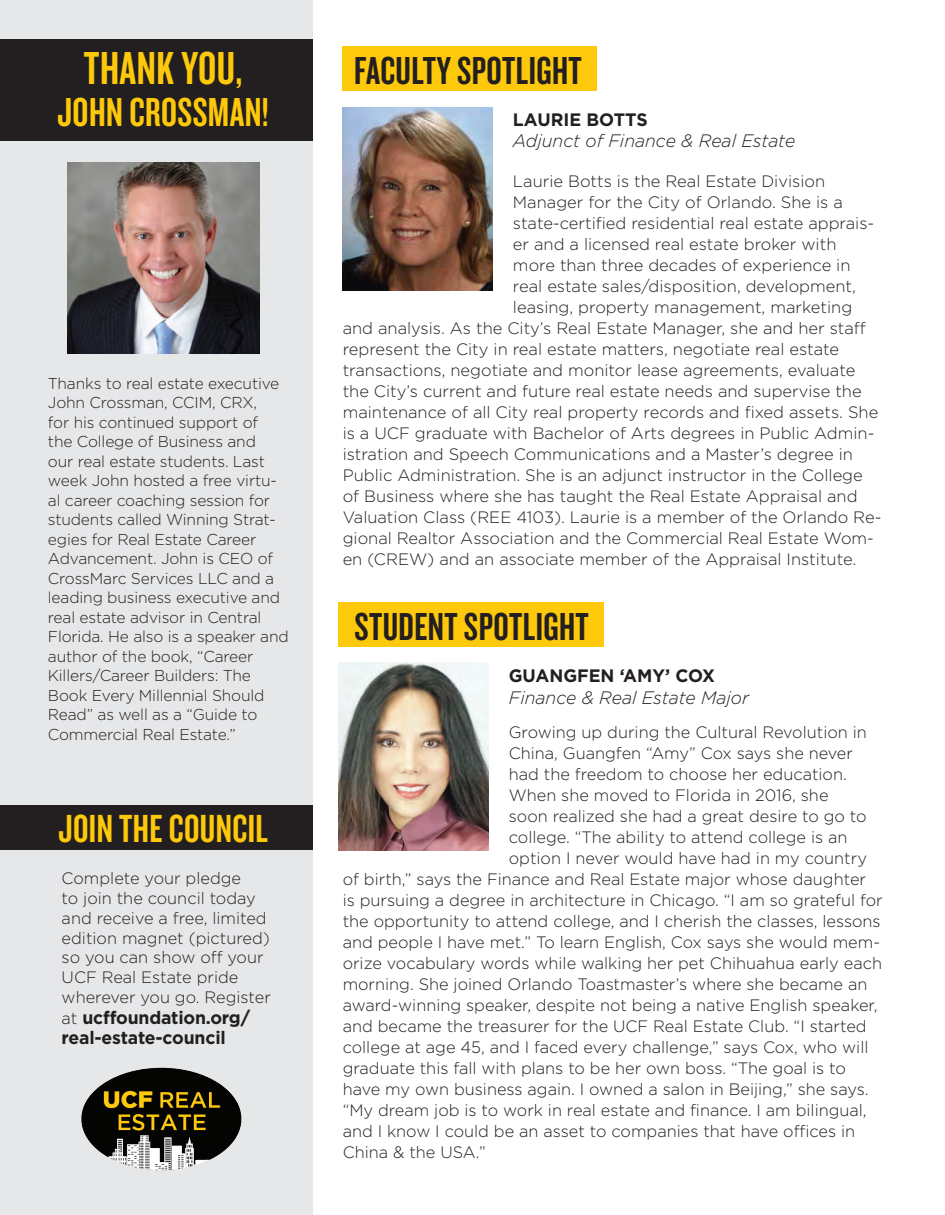
<style>
.page{position:relative;width:945px;height:1215px;background:#fff}
.page>*{position:absolute;margin:0;border:0;box-sizing:border-box;transform-origin:0 0}
.t1{font:48px "Knockout HTF48 Featherweight";letter-spacing:.01em;color:#fec80b}
.t2{font:42px "Knockout HTF48 Featherweight";letter-spacing:.01em;color:#fec80b}
.t3{font:40.65px "Knockout HTF48 Featherweight";letter-spacing:.01em;color:#fec80b}
.t4{font:40.5px "Knockout HTF48 Featherweight";letter-spacing:.01em;color:#231f20}
.t5{font:700 18px/19.5px "Gotham";letter-spacing:-.01em;color:#231f20}
.t6{font:italic 300 18px "Gotham";color:#231f20}
.t7{font:300 16.5px/19.8px "Gotham";color:#231f20}
.t8{font:300 15.75px/19.5px "Gotham";letter-spacing:-.01em;color:#231f20}
.s1{font-weight:300;font-size:16.5px}
</style>
<div class="page">
<div style="left:0;top:0;width:313px;height:1215px;background:#e6e7e9"></div>
<div style="left:0;top:39px;width:313px;height:101px;background:#231f20"></div>
<div style="left:338px;top:603px;width:266px;height:44px;background:#fec80b"></div>
<img style="left:81px;top:1067px;width:161px;height:104px">
<img style="left:338px;top:662px;width:151px;height:188px">
<div style="left:0;top:806px;width:313px;height:44px;background:#231f20"></div>
<div style="left:343px;top:46px;width:254px;height:45px;background:#fec80b"></div>
<img style="left:343px;top:107px;width:150px;height:183px">
<img style="left:68px;top:162px;width:192px;height:192px">
<h1 class="t1" style="left:84px;top:44px;width:160px">THANK YOU,</h1>
<h2 class="t2" style="left:58px;top:91px;width:213px">JOHN CROSSMAN!</h2>
<p class="t8" style="left:48px;top:373px;width:242px">Thanks to real estate executive<br>John Crossman, CCIM, CRX,<br>for his continued support of<br>the College of Business and<br>our real estate students. Last week John hosted a free virtu&shy;al career coaching session for students called Winning Strat&shy;egies for Real Estate Career<br>Advancement. John is CEO of<br>CrossMarc Services LLC and a leading business executive and real estate advisor in Central<br>Florida. He also is a speaker and author of the book, “Career<br>Killers/Career Builders: The<br>Book Every Millennial Should<br>Read” as well as a “Guide to<br>Commercial Real Estate.”</p>
<h3 class="t3" style="left:58px;top:808px;width:211px">JOIN THE COUNCIL</h3>
<p class="t7" style="left:62px;top:868px;width:211px">Complete your pledge<br>to join the council today and receive a free, limited edition magnet (pictured) so you can show off your<br>UCF Real Estate pride wherever you go. Register</p>
<p class="t5" style="left:62px;top:1008px;width:190px"><span class="s1">at</span> ucffoundation.org/ real-estate-council</p>
<h3 class="t4" style="left:354px;top:50px;width:229px">FACULTY SPOTLIGHT</h3>
<p class="t5" style="left:513px;top:109px;width:136px">LAURIE BOTTS</p>
<p class="t6" style="left:513px;top:129px;width:284px">Adjunct of Finance &amp; Real Estate</p>
<p class="t7" style="left:513px;top:171px;width:314px">Laurie Botts is the Real Estate Division</p>
<p class="t7" style="left:513px;top:192px;width:331px">Manager for the City of Orlando. She is a</p>
<p class="t7" style="left:513px;top:213px;width:363px">state-certified residential real estate apprais-</p>
<p class="t7" style="left:513px;top:234px;width:325px">er and a licensed real estate broker with</p>
<p class="t7" style="left:513px;top:255px;width:339px">more than three decades of experience in</p>
<p class="t7" style="left:513px;top:276px;width:344px">real estate sales/disposition, development,</p>
<p class="t7" style="left:513px;top:297px;width:341px">leasing, property management, marketing</p>
<p class="t7" style="left:343px;top:318px;width:525px">and analysis. As the City’s Real Estate Manager, she and her staff</p>
<p class="t7" style="left:343px;top:339px;width:498px">represent the City in real estate matters, negotiate real estate</p>
<p class="t7" style="left:343px;top:360px;width:514px">transactions, negotiate and monitor lease agreements, evaluate</p>
<p class="t7" style="left:343px;top:381px;width:521px">the City’s current and future real estate needs and supervise the</p>
<p class="t7" style="left:343px;top:402px;width:537px">maintenance of all City real property records and fixed assets. She</p>
<p class="t7" style="left:343px;top:423px;width:533px">is a UCF graduate with Bachelor of Arts degrees in Public Admin-</p>
<p class="t7" style="left:343px;top:444px;width:512px">istration and Speech Communications and a Master’s degree in</p>
<p class="t7" style="left:343px;top:465px;width:522px">Public Administration. She is an adjunct instructor in the College</p>
<p class="t7" style="left:343px;top:486px;width:516px">of Business where she has taught the Real Estate Appraisal and</p>
<p class="t7" style="left:343px;top:507px;width:540px">Valuation Class (REE 4103). Laurie is a member of the Orlando Re-</p>
<p class="t7" style="left:343px;top:528px;width:533px">gional Realtor Association and the Commercial Real Estate Wom-</p>
<p class="t7" style="left:343px;top:549px;width:515px">en (CREW) and an associate member of the Appraisal Institute.</p>
<h3 class="t4" style="left:355px;top:606px;width:236px">STUDENT SPOTLIGHT</h3>
<p class="t5" style="left:509px;top:666px;width:208px">GUANGFEN ‘AMY’ COX</p>
<p class="t6" style="left:509px;top:686px;width:242px">Finance &amp; Real Estate Major</p>
<p class="t7" style="left:509px;top:722px;width:360px">Growing up during the Cultural Revolution in</p>
<p class="t7" style="left:509px;top:743px;width:346px">China, Guangfen “Amy” Cox says she never</p>
<p class="t7" style="left:509px;top:764px;width:340px">had the freedom to choose her education.</p>
<p class="t7" style="left:509px;top:785px;width:321px">When she moved to Florida in 2016, she</p>
<p class="t7" style="left:509px;top:806px;width:359px">soon realized she had a great desire to go to</p>
<p class="t7" style="left:509px;top:827px;width:340px">college. “The ability to attend college is an</p>
<p class="t7" style="left:509px;top:848px;width:360px">option I never would have had in my country</p>
<p class="t7" style="left:343px;top:869px;width:525px">of birth,” says the Finance and Real Estate major whose daughter</p>
<p class="t7" style="left:343px;top:890px;width:542px">is pursuing a degree in architecture in Chicago. “I am so grateful for</p>
<p class="t7" style="left:343px;top:911px;width:540px">the opportunity to attend college, and I cherish the classes, lessons</p>
<p class="t7" style="left:343px;top:932px;width:539px">and people I have met.” To learn English, Cox says she would mem-</p>
<p class="t7" style="left:343px;top:953px;width:541px">orize vocabulary words while walking her pet Chihuahua early each</p>
<p class="t7" style="left:343px;top:974px;width:526px">morning. She joined Orlando Toastmaster’s where she became an</p>
<p class="t7" style="left:343px;top:995px;width:536px">award-winning speaker, despite not being a native English speaker,</p>
<p class="t7" style="left:343px;top:1016px;width:526px">and became the treasurer for the UCF Real Estate Club. “I started</p>
<p class="t7" style="left:343px;top:1037px;width:527px">college at age 45, and I faced every challenge,” says Cox, who will</p>
<p class="t7" style="left:343px;top:1058px;width:505px">graduate this fall with plans to be her own boss. “The goal is to</p>
<p class="t7" style="left:343px;top:1079px;width:527px">have my own business again. I owned a salon in Beijing,” she says.</p>
<p class="t7" style="left:343px;top:1100px;width:526px">“My dream job is to work in real estate and finance. I am bilingual,</p>
<p class="t7" style="left:343px;top:1121px;width:514px">and I know I could be an asset to companies that have offices in</p>
<p class="t7" style="left:343px;top:1142px;width:145px">China &amp; the USA.”</p>
</div>
